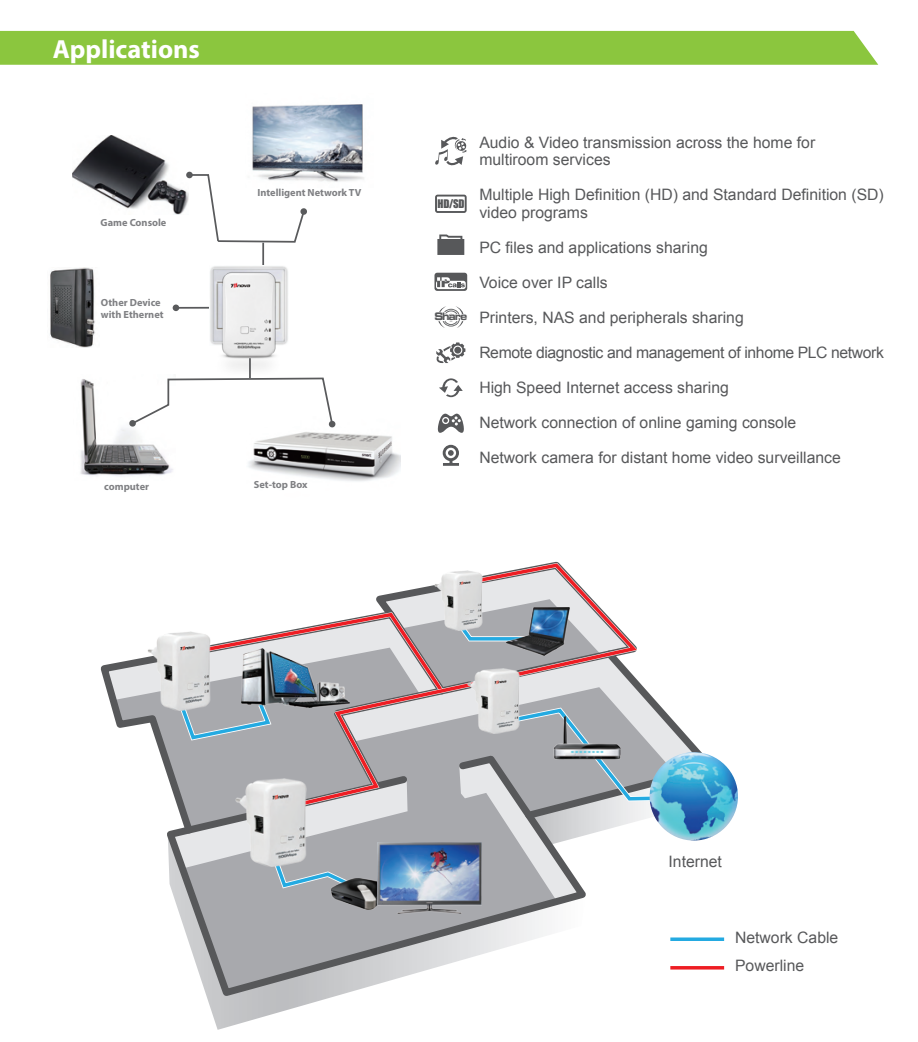
<style>
.page{position:relative;width:918px;height:1042px;background:#fff}
.page>*{position:absolute;margin:0;border:0;box-sizing:border-box;transform-origin:0 0}
.t1{font:700 26.25px "Myriad Pro";color:#fff}
.t2{font:15.75px/17.5px "Arial";color:#57585a}
.t3{font:15.75px "Arial";letter-spacing:-.025em;color:#57585a}
.t4{font:11.2px "Microgramma D Bold Exte";letter-spacing:-.05em;color:#57585a;scale:.85 1}
.t5{font:10.85px "Impact";color:#57585a}
.t6{font:700 10.33px/11.9px "Myriad Pro";color:#7f8083}
</style>
<div class="page">
<svg style="left:439px;top:378px;width:24px;height:19px"></svg>
<svg style="left:437px;top:234px;width:27px;height:21px"></svg>
<svg style="left:437px;top:414px;width:27px;height:19px"></svg>
<svg style="left:443px;top:445px;width:16px;height:21px"></svg>
<svg style="left:435px;top:195px;width:32px;height:18px"></svg>
<svg style="left:438px;top:306px;width:26px;height:22px"></svg>
<svg style="left:434px;top:273px;width:33px;height:18px"></svg>
<svg style="left:436px;top:342px;width:29px;height:21px"></svg>
<svg style="left:435px;top:137px;width:32px;height:29px"></svg>
<img style="left:80px;top:379px;width:93px;height:97px">
<svg style="left:129px;top:377px;width:199px;height:50px"></svg>
<svg style="left:189px;top:174px;width:117px;height:69px"></svg>
<div style="left:186px;top:172px;width:7px;height:6px;background:#595a5c;border-radius:50%"></div>
<img style="left:246px;top:400px;width:154px;height:81px">
<img style="left:72px;top:136px;width:117px;height:78px">
<img style="left:245px;top:104px;width:119px;height:83px">
<hr style="left:249px;top:358px;width:2px;height:20px;background:#595a5c">
<hr style="left:176px;top:307px;width:34px;height:2px;background:#595a5c">
<div style="left:173px;top:304px;width:6px;height:7px;background:#595a5c;border-radius:50%"></div>
<hr style="left:262px;top:243px;width:2px;height:23px;background:#595a5c">
<img style="left:50px;top:268px;width:45px;height:80px">
<img style="left:187px;top:253px;width:101px;height:124px">
<div style="left:0;top:31px;width:878px;height:34px;background:#8bc63e"></div>
<svg style="left:208px;top:1001px;width:110px;height:29px"></svg>
<svg style="left:175px;top:901px;width:397px;height:100px"></svg>
<svg style="left:670px;top:937px;width:54px;height:4px"></svg>
<svg style="left:104px;top:561px;width:618px;height:340px"></svg>
<svg style="left:670px;top:969px;width:54px;height:1px"></svg>
<hr style="left:670px;top:966px;width:54px;height:3px;background:#ee1d23">
<img style="left:649px;top:752px;width:89px;height:88px;border-radius:44px">
<img style="left:236px;top:778px;width:71px;height:89px">
<img style="left:506px;top:608px;width:63px;height:47px">
<img style="left:554px;top:717px;width:67px;height:42px">
<img style="left:332px;top:878px;width:45px;height:31px">
<img style="left:147px;top:631px;width:63px;height:79px">
<img style="left:434px;top:571px;width:49px;height:60px">
<img style="left:467px;top:668px;width:52px;height:65px">
<img style="left:242px;top:648px;width:107px;height:59px">
<img style="left:377px;top:843px;width:104px;height:71px">
<h1 class="t1" style="left:53px;top:32px;width:149px">Applications</h1>
<p class="t6" style="left:101px;top:216px;width:67px">Game Console</p>
<p class="t6" style="left:101px;top:296px;width:64px">Other Device with Ethernet</p>
<p class="t6" style="left:257px;top:186px;width:106px">Intelligent Network TV</p>
<p class="t6" style="left:104px;top:480px;width:46px">computer</p>
<p class="t6" style="left:254px;top:478px;width:55px">Set-top Box</p>
<p class="t5" style="left:437px;top:195px;width:28px">HD/SD</p>
<p class="t4" style="left:435px;top:309px;width:40px">Share</p>
<p class="t2" style="left:479px;top:134px;width:337px">Audio &amp; Video transmission across the home for multiroom services</p>
<p class="t2" style="left:479px;top:186px;width:406px">Multiple High Definition (HD) and Standard Definition (SD) video programs</p>
<p class="t2" style="left:479px;top:238px;width:230px">PC files and applications sharing</p>
<p class="t2" style="left:479px;top:273px;width:130px">Voice over IP calls</p>
<p class="t2" style="left:479px;top:308px;width:266px">Printers, NAS and peripherals sharing</p>
<p class="t3" style="left:479px;top:342px;width:406px">Remote diagnostic and management of inhome PLC network</p>
<p class="t2" style="left:479px;top:378px;width:251px">High Speed Internet access sharing</p>
<p class="t2" style="left:479px;top:413px;width:318px">Network connection of online gaming console</p>
<p class="t2" style="left:479px;top:448px;width:363px">Network camera for distant home video surveillance</p>
<p class="t2" style="left:668px;top:853px;width:55px">Internet</p>
<p class="t2" style="left:735px;top:923px;width:105px;line-height:28.5px">Network Cable<br>Powerline</p>
</div>
